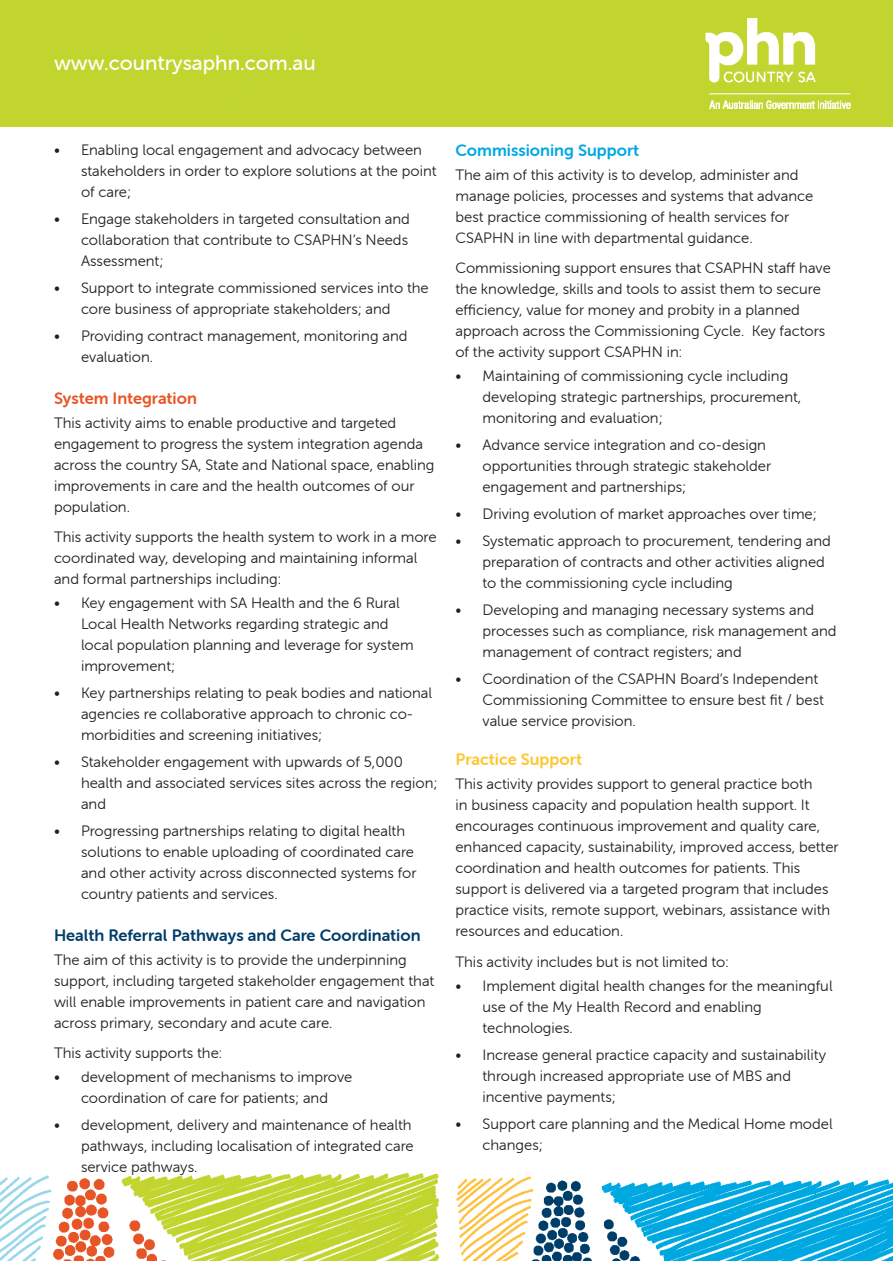
<style>
.page{position:relative;width:893px;height:1263px;background:#fff}
.page>*{position:absolute;margin:0;border:0;box-sizing:border-box;transform-origin:0 0}
.t1{font:21px "Museo Sans Rounded 500";color:#fff}
.t2{font:16.5px "Museo Sans Rounded 700";color:#003d69}
.t3{font:16.5px "Museo Sans Rounded 700";color:#00a8e1}
.t4{font:16.5px "Museo Sans Rounded 700";color:#e95424}
.t5{font:16.5px "Museo Sans Rounded 700";color:#fec62e}
.t6{font:15px/21px "Museo Sans Rounded 300";color:#231f20}
</style>
<div class="page">
<div style="left:0;top:0;width:893px;height:126px;background:#c1d52e"></div>
<img style="left:0;top:1172px;width:893px;height:88px">
<h1 class="t1" style="left:54px;top:51px;width:263px">www.countrysaphn.com.au</h1>
<p class="t6" style="left:81px;top:140px;width:357px;text-indent:-27px">• Enabling local engagement and advocacy between stakeholders in order to explore solutions at the point of care;</p>
<p class="t6" style="left:81px;top:209px;width:330px;text-align:justify;text-indent:-27px">• Engage stakeholders in targeted consultation and collaboration that contribute to CSAPHN’s Needs Assessment;</p>
<p class="t6" style="left:81px;top:278px;width:349px;text-indent:-27px">• Support to integrate commissioned services into the core business of appropriate stakeholders; and</p>
<p class="t6" style="left:81px;top:326px;width:328px;text-indent:-27px">• Providing contract management, monitoring and evaluation.</p>
<p class="t4" style="left:54px;top:389px;width:144px">System Integration</p>
<p class="t6" style="left:54px;top:413px;width:382px">This activity aims to enable productive and targeted engagement to progress the system integration agenda across the country SA, State and National space, enabling improvements in care and the health outcomes of our population.</p>
<p class="t6" style="left:54px;top:527px;width:384px">This activity supports the health system to work in a more coordinated way, developing and maintaining informal and formal partnerships including:</p>
<p class="t6" style="left:81px;top:593px;width:334px;text-indent:-27px">• Key engagement with SA Health and the 6 Rural Local Health Networks regarding strategic and local population planning and leverage for system improvement;</p>
<p class="t6" style="left:81px;top:683px;width:353px;text-indent:-27px">• Key partnerships relating to peak bodies and national agencies re collaborative approach to chronic co&shy;morbidities and screening initiatives;</p>
<p class="t6" style="left:81px;top:752px;width:358px;text-indent:-27px">• Stakeholder engagement with upwards of 5,000 health and associated services sites across the region; and</p>
<p class="t6" style="left:81px;top:821px;width:337px;text-indent:-27px">• Progressing partnerships relating to digital health solutions to enable uploading of coordinated care and other activity across disconnected systems for country patients and services.</p>
<p class="t2" style="left:54px;top:926px;width:368px">Health Referral Pathways and Care Coordination</p>
<p class="t6" style="left:54px;top:950px;width:382px">The aim of this activity is to provide the underpinning support, including targeted stakeholder engagement that will enable improvements in patient care and navigation across primary, secondary and acute care.</p>
<p class="t6" style="left:54px;top:1043px;width:170px">This activity supports the:</p>
<p class="t6" style="left:54px;top:1067px;width:300px;text-align:center">• development of mechanisms to improve coordination of care for patients; and</p>
<p class="t6" style="left:81px;top:1115px;width:334px;text-indent:-27px">• development, delivery and maintenance of health pathways, including localisation of integrated care service pathways.</p>
<p class="t3" style="left:455px;top:141px;width:185px">Commissioning Support</p>
<p class="t6" style="left:455px;top:165px;width:359px">The aim of this activity is to develop, administer and manage policies, processes and systems that advance best practice commissioning of health services for CSAPHN in line with departmental guidance.</p>
<p class="t6" style="left:455px;top:258px;width:377px">Commissioning support ensures that CSAPHN staff have the knowledge, skills and tools to assist them to secure efficiency, value for money and probity in a planned approach across the Commissioning Cycle. Key factors of the activity support CSAPHN in:</p>
<p class="t6" style="left:482px;top:366px;width:320px;text-indent:-27px">• Maintaining of commissioning cycle including developing strategic partnerships, procurement, monitoring and evaluation;</p>
<p class="t6" style="left:482px;top:435px;width:290px;text-indent:-27px">• Advance service integration and co-design opportunities through strategic stakeholder engagement and partnerships;</p>
<p class="t6" style="left:455px;top:504px;width:363px">• Driving evolution of market approaches over time;</p>
<p class="t6" style="left:482px;top:531px;width:350px;text-indent:-27px">• Systematic approach to procurement, tendering and preparation of contracts and other activities aligned to the commissioning cycle including</p>
<p class="t6" style="left:482px;top:600px;width:356px;text-indent:-27px">• Developing and managing necessary systems and processes such as compliance, risk management and management of contract registers; and</p>
<p class="t6" style="left:482px;top:669px;width:343px;text-indent:-27px">• Coordination of the CSAPHN Board’s Independent<br>Commissioning Committee to ensure best fit / best value service provision.</p>
<p class="t5" style="left:455px;top:750px;width:128px">Practice Support</p>
<p class="t6" style="left:455px;top:774px;width:385px">This activity provides support to general practice both<br>in business capacity and population health support. It encourages continuous improvement and quality care, enhanced capacity, sustainability, improved access, better coordination and health outcomes for patients. This support is delivered via a targeted program that includes practice visits, remote support, webinars, assistance with resources and education.</p>
<p class="t6" style="left:455px;top:951px;width:275px">This activity includes but is not limited to:</p>
<p class="t6" style="left:482px;top:975px;width:352px;text-indent:-27px">• Implement digital health changes for the meaningful use of the My Health Record and enabling technologies.</p>
<p class="t6" style="left:482px;top:1044px;width:345px;text-indent:-27px">• Increase general practice capacity and sustainability through increased appropriate use of MBS and incentive payments;</p>
<p class="t6" style="left:482px;top:1113px;width:352px;text-indent:-27px">• Support care planning and the Medical Home model changes;</p>
</div>
